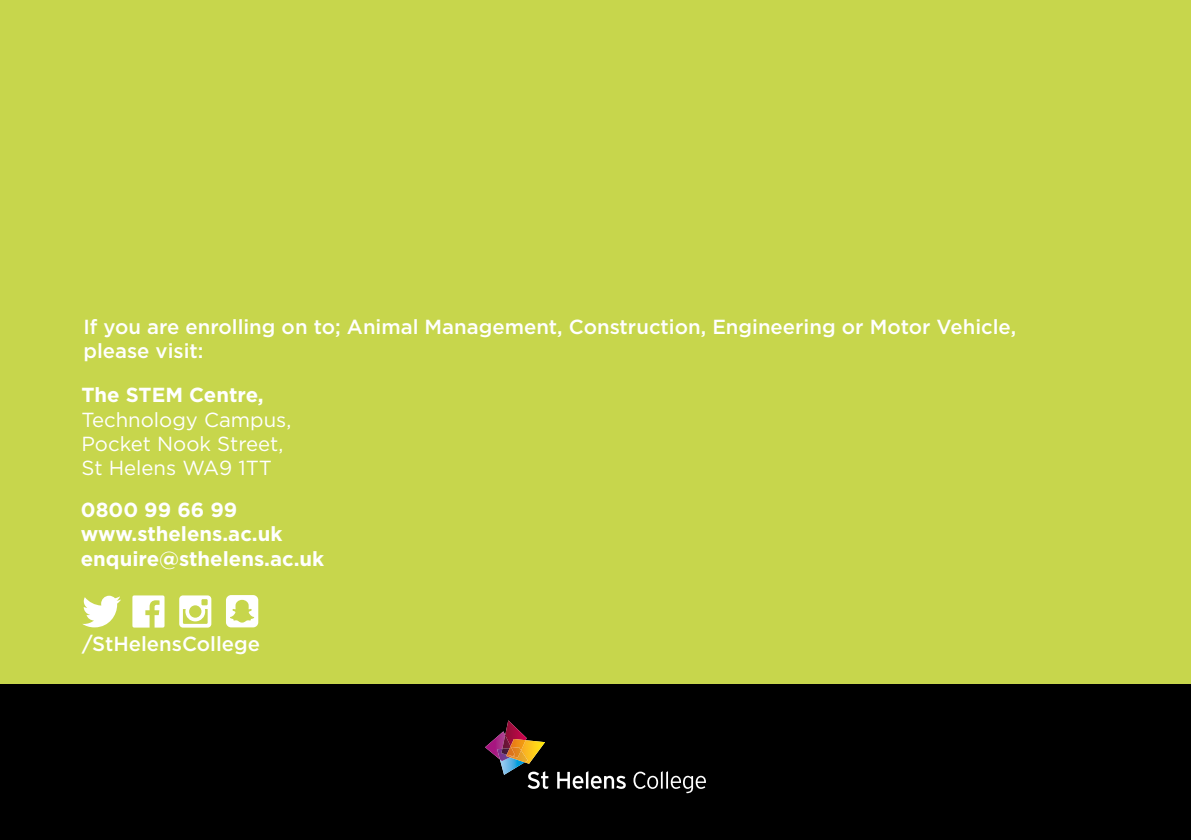
<style>
.page{position:relative;width:1191px;height:840px;background:#fff}
.page>*{position:absolute;margin:0;border:0;box-sizing:border-box;transform-origin:0 0}
.t1{font:500 20.4px/24.4px "Gotham";color:#fff}
.t2{font:700 20.4px/24.4px "Gotham";color:#fff}
.t3{font:20.4px/24.4px "Gotham";color:#fff}
</style>
<div class="page">
<div style="left:0;top:0;width:1191px;height:839px;background:#c7d64c"></div>
<svg style="left:132px;top:595px;width:32px;height:32px"></svg>
<svg style="left:82px;top:595px;width:39px;height:32px"></svg>
<svg style="left:179px;top:595px;width:32px;height:32px"></svg>
<svg style="left:226px;top:595px;width:32px;height:32px"></svg>
<div style="left:0;top:684px;width:1191px;height:155px;background:#000"></div>
<svg style="left:485px;top:720px;width:63px;height:68px"></svg>
<svg style="left:557px;top:771px;width:69px;height:17px"></svg>
<svg style="left:633px;top:771px;width:73px;height:21px"></svg>
<p class="t1" style="left:83px;top:314px;width:934px">If you are enrolling on to; Animal Management, Construction, Engineering or Motor Vehicle, please visit:</p>
<p class="t2" style="left:81px;top:382px;width:184px">The STEM Centre,</p>
<p class="t3" style="left:81px;top:406px;width:211px">Technology Campus,<br>Pocket Nook Street,<br>St Helens WA9 1TT</p>
<p class="t2" style="left:81px;top:497px;width:245px">0800 99 66 99 www.sthelens.ac.uk enquire@sthelens.ac.uk</p>
<p class="t1" style="left:82px;top:630px;width:179px">/StHelensCollege</p>
</div>
